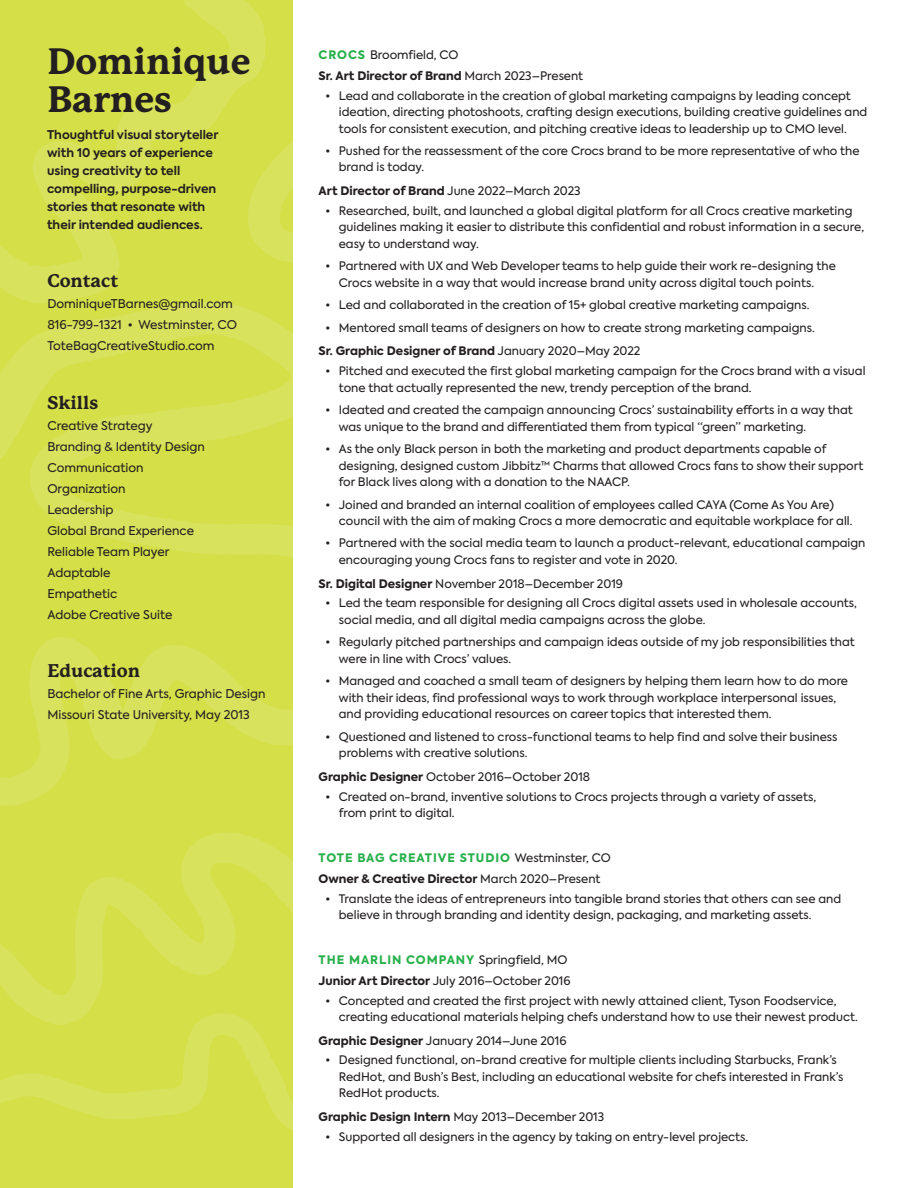
<style>
.page{position:relative;width:918px;height:1188px;background:#fff}
.page>*{position:absolute;margin:0;border:0;box-sizing:border-box;transform-origin:0 0}
.t1{font:800 36px/38.4px "P22 Mackinac Pro";color:#231f20}
.t2{font:800 18px "P22 Mackinac Pro";color:#231f20}
.t3{font:12px "Axiforma";color:#231f20}
.t4{font:700 12px/18px "Axiforma";color:#231f20}
.t5{font:11.7px/16.5px "Axiforma";color:#231f20}
.t6{font:800 11.7px "Axiforma";color:#231f20}
.t7{font:800 11.7px "Axiforma";letter-spacing:.08em;color:#27b04a}
.s1{font-weight:800;color:#27b04a}
.s2{font-weight:400}
.s3{font-weight:800}
.s4{font-weight:400;color:#231f20}
</style>
<div class="page">
<svg style="left:0;top:0;width:292px;height:1013px;background:#d6df4d"></svg>
<svg style="left:0;top:301px;width:292px;height:506px;background:#d6df4e"></svg>
<svg style="left:0;top:0;width:266px;height:304px;background:#d6df4d"></svg>
<svg style="left:0;top:1013px;width:292px;height:175px;background:#d5df4c"></svg>
<p class="t1" style="left:47px;top:43px;width:205px">Dominique<br>Barnes</p>
<p class="t4" style="left:47px;top:126px;width:173px">Thoughtful visual storyteller with 10 years of experience using creativity to tell compelling, purpose-driven stories that resonate with their intended audiences.</p>
<p class="t2" style="left:47px;top:271px;width:72px">Contact</p>
<p class="t3" style="left:47px;top:296px;width:187px">DominiqueTBarnes@gmail.com</p>
<p class="t3" style="left:47px;top:317px;width:191px">816-799-1321 • Westminster, CO</p>
<p class="t3" style="left:47px;top:338px;width:169px">ToteBagCreativeStudio.com</p>
<p class="t2" style="left:47px;top:392px;width:52px">Skills</p>
<p class="t3" style="left:47px;top:418px;width:106px">Creative Strategy</p>
<p class="t3" style="left:47px;top:439px;width:159px">Branding &amp; Identity Design</p>
<p class="t3" style="left:47px;top:460px;width:98px">Communication</p>
<p class="t3" style="left:47px;top:481px;width:80px">Organization</p>
<p class="t3" style="left:47px;top:502px;width:68px">Leadership</p>
<p class="t3" style="left:47px;top:523px;width:148px">Global Brand Experience</p>
<p class="t3" style="left:47px;top:544px;width:123px">Reliable Team Player</p>
<p class="t3" style="left:47px;top:565px;width:65px">Adaptable</p>
<p class="t3" style="left:47px;top:586px;width:72px">Empathetic</p>
<p class="t3" style="left:47px;top:607px;width:127px">Adobe Creative Suite</p>
<p class="t2" style="left:47px;top:661px;width:94px">Education</p>
<p class="t3" style="left:47px;top:686px;width:220px">Bachelor of Fine Arts, Graphic Design</p>
<p class="t3" style="left:47px;top:707px;width:204px">Missouri State University, May 2013</p>
<p class="t5" style="left:319px;top:47px;width:141px"><span class="s1">CROCS</span> Broomfield, CO</p>
<p class="t6" style="left:319px;top:67px;width:266px">Sr. Art Director of Brand <span class="s2">March 2023–Present</span></p>
<p class="t5" style="left:339px;top:87px;width:530px;text-indent:-14px">• Lead and collaborate in the creation of global marketing campaigns by leading concept ideation, directing photoshoots, crafting design executions, building creative guidelines and tools for consistent execution, and pitching creative ideas to leadership up to CMO level.</p>
<p class="t5" style="left:339px;top:143px;width:522px;text-indent:-14px">• Pushed for the reassessment of the core Crocs brand to be more representative of who the brand is today.</p>
<p class="t6" style="left:319px;top:183px;width:264px">Art Director of Brand <span class="s2">June 2022–March 2023</span></p>
<p class="t5" style="left:339px;top:203px;width:527px;text-indent:-14px">• Researched, built, and launched a global digital platform for all Crocs creative marketing guidelines making it easier to distribute this confidential and robust information in a secure, easy to understand way.</p>
<p class="t5" style="left:339px;top:258px;width:498px;text-indent:-14px">• Partnered with UX and Web Developer teams to help guide their work re-designing the<br>Crocs website in a way that would increase brand unity across digital touch points.</p>
<p class="t5" style="left:325px;top:297px;width:486px">• Led and collaborated in the creation of 15+ global creative marketing campaigns.</p>
<p class="t5" style="left:325px;top:319px;width:491px">• Mentored small teams of designers on how to create strong marketing campaigns.</p>
<p class="t6" style="left:319px;top:343px;width:323px">Sr. Graphic Designer of Brand <span class="s2">January 2020–May 2022</span></p>
<p class="t5" style="left:339px;top:363px;width:528px;text-indent:-14px">• Pitched and executed the first global marketing campaign for the Crocs brand with a visual tone that actually represented the new, trendy perception of the brand.</p>
<p class="t5" style="left:339px;top:402px;width:515px;text-indent:-14px">• Ideated and created the campaign announcing Crocs’ sustainability efforts in a way that was unique to the brand and differentiated them from typical “green” marketing.</p>
<p class="t5" style="left:339px;top:441px;width:526px;text-indent:-14px">• As the only Black person in both the marketing and product departments capable of designing, designed custom Jibbitz™ Charms that allowed Crocs fans to show their support for Black lives along with a donation to the NAACP.</p>
<p class="t5" style="left:339px;top:496px;width:515px;text-indent:-14px">• Joined and branded an internal coalition of employees called CAYA (Come As You Are) council with the aim of making Crocs a more democratic and equitable workplace for all.</p>
<p class="t5" style="left:339px;top:535px;width:528px;text-indent:-14px">• Partnered with the social media team to launch a product-relevant, educational campaign encouraging young Crocs fans to register and vote in 2020.</p>
<p class="t5" style="left:319px;top:575px;width:306px"><span class="s3">Sr. Digital Designer</span> November 2018–December 2019</p>
<p class="t5" style="left:339px;top:595px;width:520px;text-indent:-14px">• Led the team responsible for designing all Crocs digital assets used in wholesale accounts, social media, and all digital media campaigns across the globe.</p>
<p class="t5" style="left:339px;top:634px;width:518px;text-indent:-14px">• Regularly pitched partnerships and campaign ideas outside of my job responsibilities that were in line with Crocs’ values.</p>
<p class="t5" style="left:339px;top:673px;width:511px;text-indent:-14px">• Managed and coached a small team of designers by helping them learn how to do more with their ideas, find professional ways to work through workplace interpersonal issues, and providing educational resources on career topics that interested them.</p>
<p class="t5" style="left:339px;top:728px;width:500px;text-indent:-14px">• Questioned and listened to cross-functional teams to help find and solve their business problems with creative solutions.</p>
<p class="t5" style="left:319px;top:769px;width:273px"><span class="s3">Graphic Designer</span> October 2016–October 2018</p>
<p class="t5" style="left:339px;top:788px;width:479px;text-indent:-14px">• Created on-brand, inventive solutions to Crocs projects through a variety of assets, from print to digital.</p>
<p class="t7" style="left:319px;top:849px;width:294px">TOTE BAG CREATIVE STUDIO <span class="s4">Westminster, CO</span></p>
<p class="t6" style="left:319px;top:870px;width:283px">Owner &amp; Creative Director <span class="s2">March 2020–Present</span></p>
<p class="t5" style="left:339px;top:890px;width:504px;text-indent:-14px">• Translate the ideas of entrepreneurs into tangible brand stories that others can see and believe in through branding and identity design, packaging, and marketing assets.</p>
<p class="t7" style="left:319px;top:951px;width:250px">THE MARLIN COMPANY <span class="s4">Springfield, MO</span></p>
<p class="t5" style="left:319px;top:972px;width:254px"><span class="s3">Junior Art Director</span> July 2016–October 2016</p>
<p class="t5" style="left:339px;top:992px;width:520px;text-indent:-14px">• Concepted and created the first project with newly attained client, Tyson Foodservice, creating educational materials helping chefs understand how to use their newest product.</p>
<p class="t5" style="left:319px;top:1032px;width:250px"><span class="s3">Graphic Designer</span> January 2014–June 2016</p>
<p class="t5" style="left:339px;top:1052px;width:506px;text-indent:-14px">• Designed functional, on-brand creative for multiple clients including Starbucks, Frank’s<br>RedHot, and Bush’s Best, including an educational website for chefs interested in Frank’s<br>RedHot products.</p>
<p class="t5" style="left:319px;top:1109px;width:287px"><span class="s3">Graphic Design Intern</span> May 2013–December 2013</p>
<p class="t5" style="left:325px;top:1129px;width:424px">• Supported all designers in the agency by taking on entry-level projects.</p>
</div>
